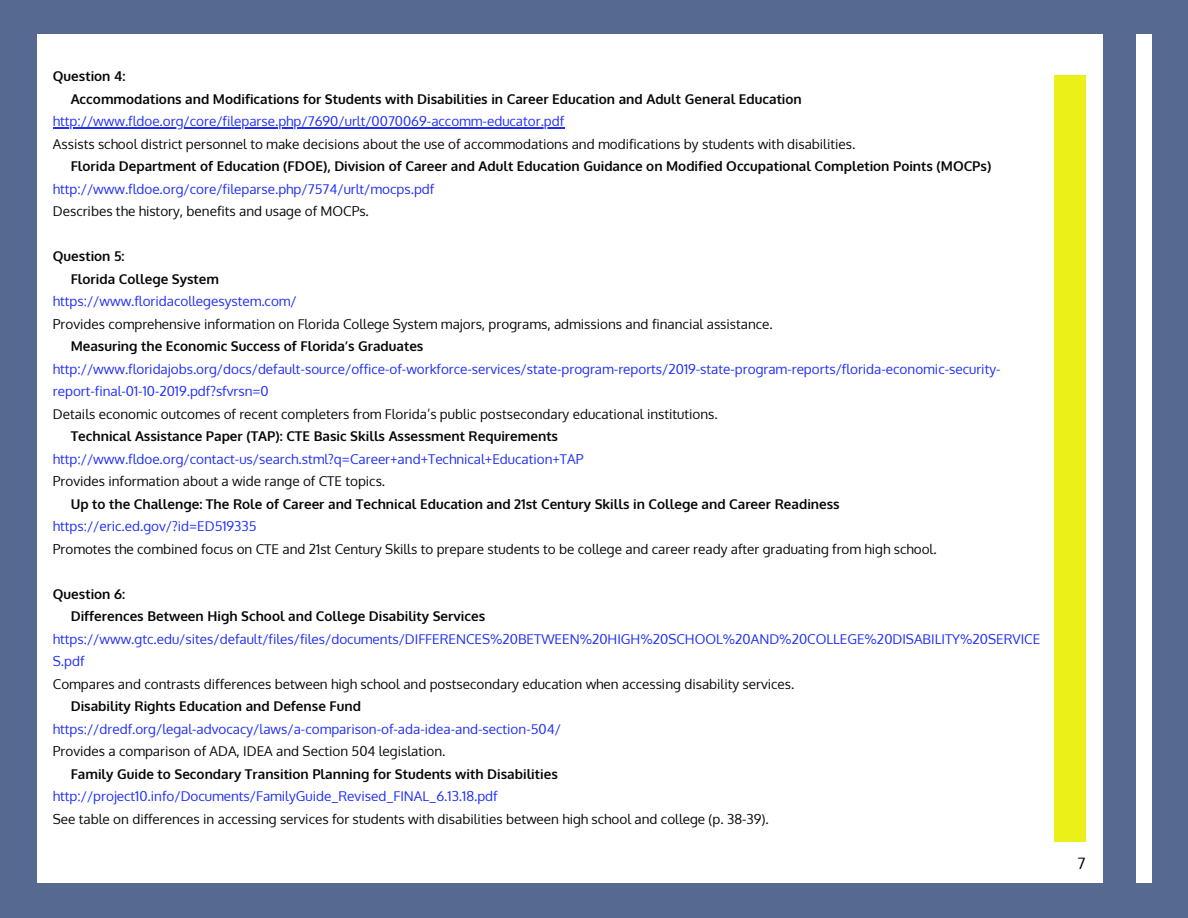
<style>
.page{position:relative;width:1188px;height:918px;background:#566991}
.page>*{position:absolute;margin:0;border:0;box-sizing:border-box;transform-origin:0 0}
.t1{font:15.75px "Oxygen";color:#090609}
.t2{font:13.5px "Oxygen";color:#090609}
.t3{font:13.5px/22.5px "Oxygen";color:#1e2dfa}
.t4{font:700 13.5px/22.5px "Oxygen";color:#090609}
</style>
<div class="page">
<div style="left:37px;top:35px;width:1115px;height:848px;background:#fff"></div>
<div style="left:1054px;top:75px;width:32px;height:766px;background:#ebf019"></div>
<div style="left:1104px;top:34px;width:32px;height:850px;background:#566991"></div>
<hr style="left:53px;top:127px;width:511px;height:1px;background:#1e2dfa">
<p class="t4" style="left:71px;top:65px;width:733px;text-indent:-18px">Question 4:<br>Accommodations and Modifications for Students with Disabilities in Career Education and Adult General Education</p>
<p class="t3" style="left:53px;top:110px;width:513px">http://www.fldoe.org/core/fileparse.php/7690/urlt/0070069-accomm-educator.pdf</p>
<p class="t2" style="left:53px;top:134px;width:804px">Assists school district personnel to make decisions about the use of accommodations and modifications by students with disabilities.</p>
<p class="t4" style="left:71px;top:155px;width:922px">Florida Department of Education (FDOE), Division of Career and Adult Education Guidance on Modified Occupational Completion Points (MOCPs)</p>
<p class="t3" style="left:53px;top:177px;width:383px">http://www.fldoe.org/core/fileparse.php/7574/urlt/mocps.pdf</p>
<p class="t2" style="left:53px;top:202px;width:318px">Describes the history, benefits and usage of MOCPs.</p>
<p class="t4" style="left:71px;top:245px;width:150px;text-indent:-18px">Question 5:<br>Florida College System</p>
<p class="t3" style="left:53px;top:290px;width:246px">https://www.floridacollegesystem.com/</p>
<p class="t2" style="left:53px;top:314px;width:722px">Provides comprehensive information on Florida College System majors, programs, admissions and financial assistance.</p>
<p class="t4" style="left:71px;top:335px;width:354px">Measuring the Economic Success of Florida’s Graduates</p>
<p class="t3" style="left:53px;top:357px;width:949px">http://www.floridajobs.org/docs/default-source/office-of-workforce-services/state-program-reports/2019-state-program-reports/florida-economic-security&shy;report-final-01-10-2019.pdf?sfvrsn=0</p>
<p class="t2" style="left:53px;top:404px;width:666px">Details economic outcomes of recent completers from Florida’s public postsecondary educational institutions.</p>
<p class="t4" style="left:71px;top:425px;width:489px">Technical Assistance Paper (TAP): CTE Basic Skills Assessment Requirements</p>
<p class="t3" style="left:53px;top:447px;width:532px">http://www.fldoe.org/contact-us/search.stml?q=Career+and+Technical+Education+TAP</p>
<p class="t2" style="left:53px;top:472px;width:334px">Provides information about a wide range of CTE topics.</p>
<p class="t4" style="left:71px;top:493px;width:771px">Up to the Challenge: The Role of Career and Technical Education and 21st Century Skills in College and Career Readiness</p>
<p class="t3" style="left:53px;top:515px;width:205px">https://eric.ed.gov/?id=ED519335</p>
<p class="t2" style="left:53px;top:539px;width:885px">Promotes the combined focus on CTE and 21st Century Skills to prepare students to be college and career ready after graduating from high school.</p>
<p class="t4" style="left:71px;top:583px;width:416px;text-indent:-18px">Question 6:<br>Differences Between High School and College Disability Services</p>
<p class="t3" style="left:53px;top:627px;width:989px">https://www.gtc.edu/sites/default/files/files/documents/DIFFERENCES%20BETWEEN%20HIGH%20SCHOOL%20AND%20COLLEGE%20DISABILITY%20SERVICE<br>S.pdf</p>
<p class="t2" style="left:53px;top:674px;width:743px">Compares and contrasts differences between high school and postsecondary education when accessing disability services.</p>
<p class="t4" style="left:71px;top:695px;width:292px">Disability Rights Education and Defense Fund</p>
<p class="t3" style="left:53px;top:717px;width:510px">https://dredf.org/legal-advocacy/laws/a-comparison-of-ada-idea-and-section-504/</p>
<p class="t2" style="left:53px;top:742px;width:394px">Provides a comparison of ADA, IDEA and Section 504 legislation.</p>
<p class="t4" style="left:71px;top:763px;width:489px">Family Guide to Secondary Transition Planning for Students with Disabilities</p>
<p class="t3" style="left:53px;top:785px;width:446px">http://project10.info/Documents/FamilyGuide_Revised_FINAL_6.13.18.pdf</p>
<p class="t2" style="left:53px;top:809px;width:717px">See table on differences in accessing services for students with disabilities between high school and college (p. 38-39).</p>
<p class="t1" style="left:1078px;top:852px;width:10px">7</p>
</div>
